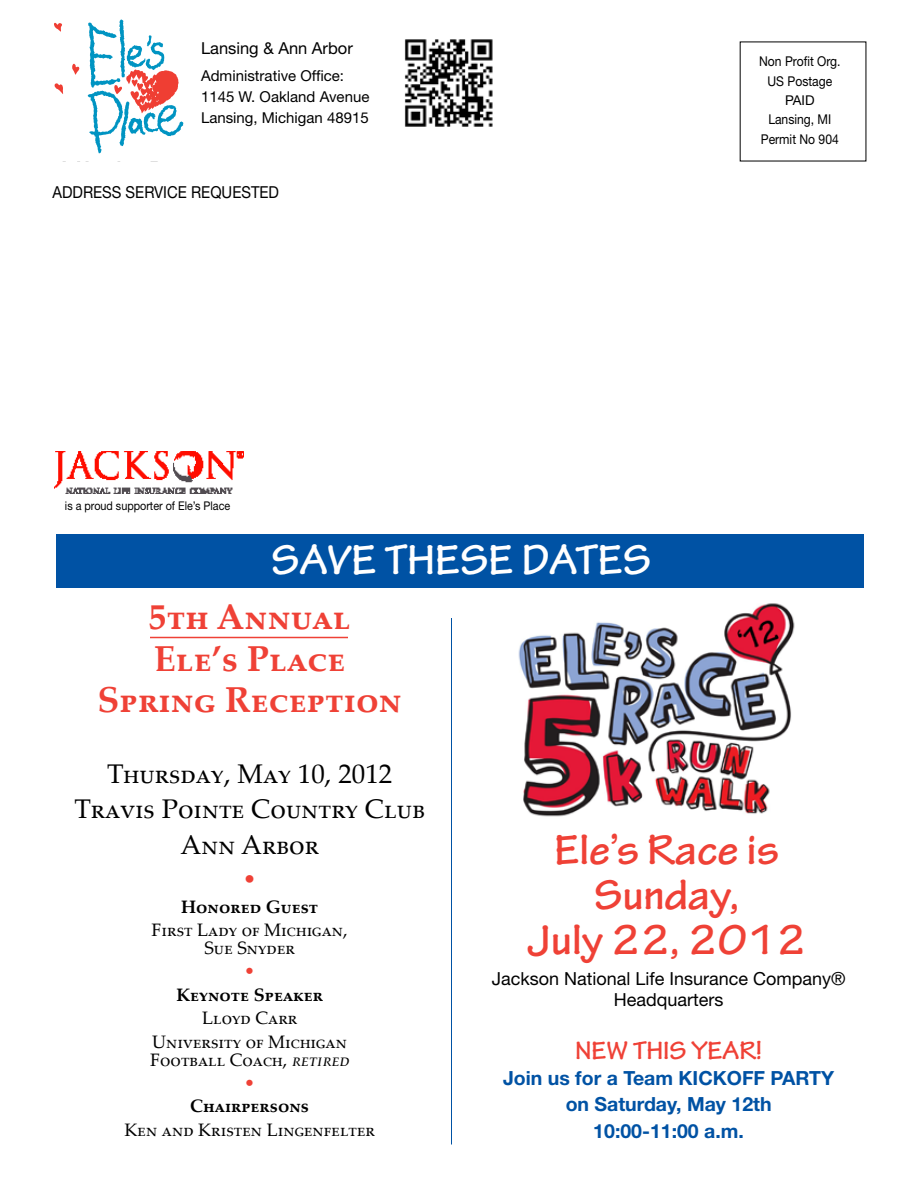
<style>
.page{position:relative;width:918px;height:1188px;background:#fff}
.page>*{position:absolute;margin:0;border:0;box-sizing:border-box;transform-origin:0 0}
.t1{font:700 45px/45px "Tekton Pro";color:#ef4136;text-align:center}
.t2{font:700 45px "Tekton Pro";color:#fff}
.t3{font:700 36px/41.4px "Palatino Linotype";color:#ef4136;text-align:center}
.t4{font:27px/35.4px "Palatino Linotype";color:#000;text-align:center}
.t5{font:700 27px "Tekton Pro";color:#ef4136}
.t6{font:700 27px "Palatino Linotype";color:#ef4136}
.t7{font:700 19.5px/26.4px "Helvetica Neue LT Std";color:#0052a4;text-align:center}
.t8{font:18px/23.4px "Palatino Linotype";color:#000;text-align:center}
.t9{font:18px/21px "Helvetica Neue LT Std";color:#000;text-align:center}
.t10{font:700 18px "Palatino Linotype";color:#000}
.t11{font:18px "Palatino Linotype";color:#ef4136}
.t12{font:16.5px "Helvetica Neue LT Std";color:#000;scale:.9 1}
.t13{font:16.5px "Helvetica Neue LT Std";color:#000}
.t14{font:15px/21px "Helvetica Neue LT Std";color:#000}
.t15{font:13.5px/19.4px "Helvetica Neue LT Std";color:#000;text-align:center;scale:.9 1}
.t16{font:12px "Helvetica Neue LT Std";color:#000;scale:.9 1}
.s1{font-style:italic}
.s2{color:#ef4136}
</style>
<div class="page">
<img style="left:54px;top:451px;width:189px;height:42px">
<img style="left:518px;top:603px;width:277px;height:214px">
<svg style="left:54px;top:23px;width:8px;height:9px"></svg>
<svg style="left:72px;top:64px;width:7px;height:11px"></svg>
<svg style="left:54px;top:83px;width:9px;height:11px"></svg>
<svg style="left:88px;top:20px;width:96px;height:134px"></svg>
<img style="left:404px;top:39px;width:89px;height:88px">
<div style="left:56px;top:534px;width:808px;height:54px;background:#0052a4"></div>
<hr style="left:150px;top:637px;width:198px;height:1px;background:#ef4136">
<hr style="left:451px;top:618px;width:1px;height:526px;background:#0052a4">
<p class="t13" style="left:201px;top:38px;width:153px">Lansing &amp; Ann Arbor</p>
<p class="t14" style="left:201px;top:65px;width:170px">Administrative Office:<br>1145 W. Oakland Avenue<br>Lansing, Michigan 48915</p>
<p class="t12" style="left:52px;top:182px;width:253px">ADDRESS SERVICE REQUESTED</p>
<p class="t15" style="left:759px;top:52px;width:92px">Non Profit Org.<br>US Postage<br>PAID<br>Lansing, MI<br>Permit No 904</p>
<p class="t16" style="left:65px;top:498px;width:185px">is a proud supporter of Ele’s Place</p>
<h1 class="t2" style="left:271px;top:533px;width:381px">SAVE THESE DATES</h1>
<h2 class="t3" style="left:98px;top:595px;width:306px">5th Annual<br>Ele’s Place<br>Spring Reception</h2>
<h3 class="t4" style="left:74px;top:755px;width:352px">Thursday, May 10, 2012<br>Travis Pointe Country Club<br>Ann Arbor</h3>
<h3 class="t6" style="left:242px;top:861px;width:18px">•</h3>
<p class="t10" style="left:181px;top:894px;width:138px">Honored Guest</p>
<p class="t8" style="left:152px;top:920px;width:198px;line-height:18px">First Lady of Michigan,<br>Sue Snyder</p>
<p class="t11" style="left:244px;top:958px;width:12px">•</p>
<p class="t10" style="left:176px;top:982px;width:148px">Keynote Speaker</p>
<p class="t8" style="left:152px;top:1006px;width:196px">Lloyd Carr<br>University of Michigan</p>
<p class="t8" style="left:150px;top:1047px;width:200px">Football Coach, <span class="s1">retired </span><span class="s2">•</span></p>
<p class="t10" style="left:190px;top:1093px;width:120px">Chairpersons</p>
<p class="t8" style="left:124px;top:1117px;width:250px">Ken and Kristen Lingenfelter</p>
<h1 class="t1" style="left:527px;top:828px;width:280px">Ele’s Race is<br>Sunday,<br>July 22, 2012</h1>
<p class="t9" style="left:492px;top:968px;width:355px">Jackson National Life Insurance Company®<br>Headquarters</p>
<h3 class="t5" style="left:575px;top:1034px;width:189px">NEW THIS YEAR!</h3>
<p class="t7" style="left:503px;top:1064px;width:333px">Join us for a Team KICKOFF PARTY on Saturday, May 12th<br>10:00-11:00 a.m.</p>
</div>
